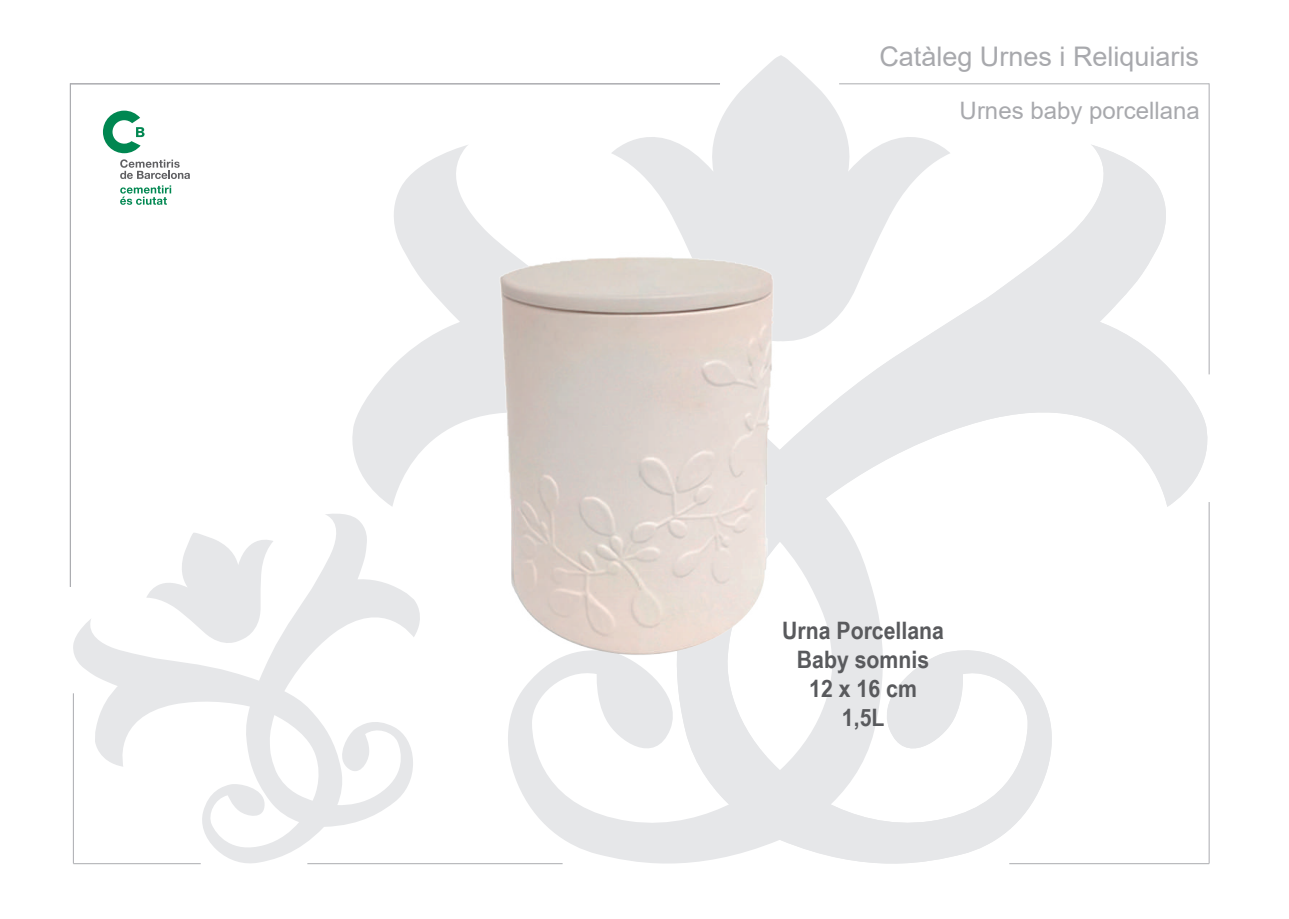
<style>
.page{position:relative;width:1289px;height:919px;background:#fff}
.page>*{position:absolute;margin:0;border:0;box-sizing:border-box;transform-origin:0 0}
.t1{font:27px "Arial";color:#a8a9ad}
.t2{font:700 24px/28.8px "Arial Narrow";color:#595a5d;text-align:center;scale:1.08 1}
.t3{font:24px "Arial";color:#a8a9ad}
</style>
<div class="page">
<svg style="left:427px;top:782px;width:241px;height:83px"></svg>
<svg style="left:668px;top:144px;width:542px;height:721px"></svg>
<svg style="left:611px;top:55px;width:339px;height:87px"></svg>
<svg style="left:120px;top:185px;width:51px;height:20px"></svg>
<svg style="left:120px;top:159px;width:70px;height:20px"></svg>
<svg style="left:103px;top:110px;width:41px;height:43px"></svg>
<svg style="left:72px;top:577px;width:355px;height:288px"></svg>
<svg style="left:146px;top:533px;width:127px;height:117px"></svg>
<hr style="left:70px;top:83px;width:1px;height:504px;background:#abacb0">
<hr style="left:70px;top:83px;width:650px;height:1px;background:#a8a9ad">
<hr style="left:839px;top:83px;width:369px;height:1px;background:#abacb0">
<hr style="left:1208px;top:83px;width:1px;height:291px;background:#abacb0">
<hr style="left:1208px;top:502px;width:1px;height:361px;background:#abacb0">
<hr style="left:1009px;top:863px;width:200px;height:1px;background:#abacb0">
<hr style="left:307px;top:863px;width:255px;height:1px;background:#abacb0">
<hr style="left:73px;top:693px;width:1px;height:170px;background:#abacb0">
<hr style="left:73px;top:863px;width:128px;height:1px;background:#abacb0">
<img style="left:319px;top:142px;width:641px;height:640px">
<p class="t1" style="left:879px;top:38px;width:321px">Catàleg Urnes i Reliquiaris</p>
<p class="t3" style="left:959px;top:94px;width:242px">Urnes baby porcellana</p>
<p class="t2" style="left:782px;top:615px;width:151px">Urna Porcellana<br>Baby somnis<br>12 x 16 cm<br>1,5L</p>
</div>
